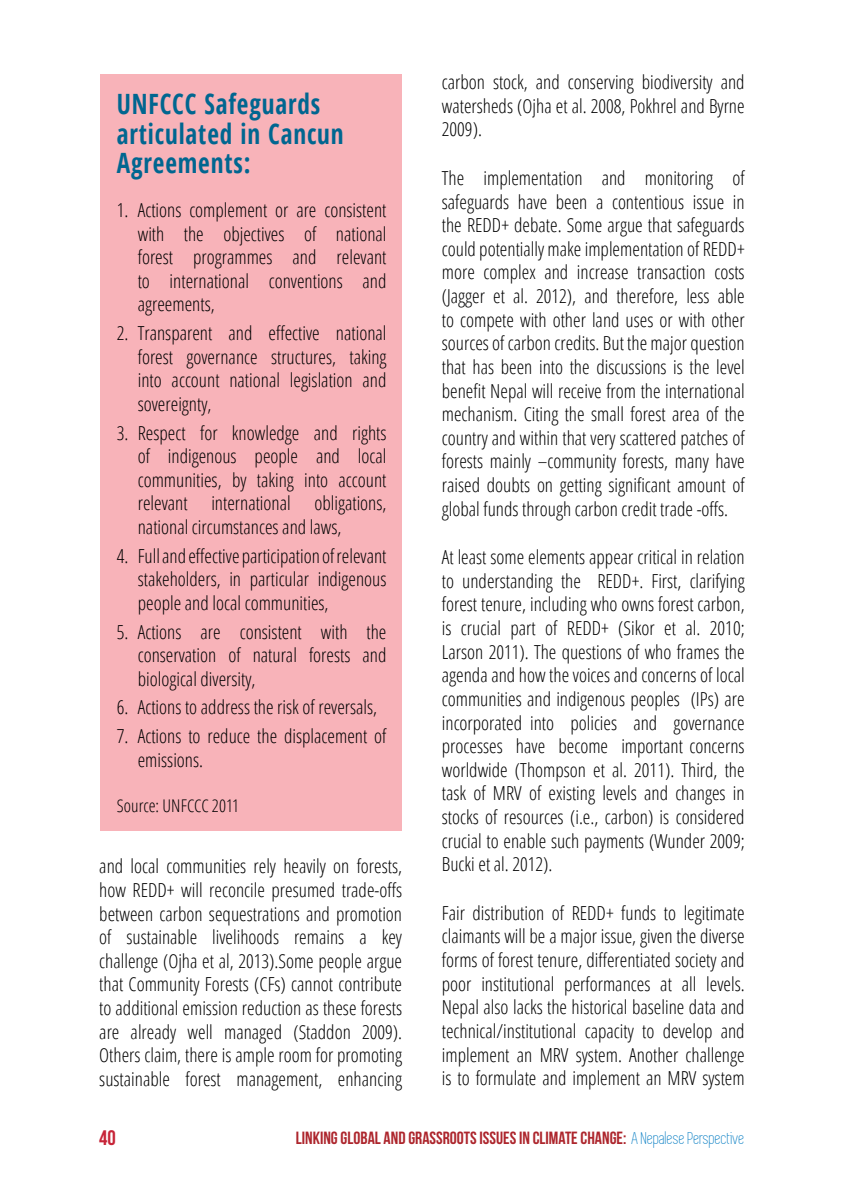
<style>
.page{position:relative;width:844px;height:1191px;background:#fff}
.page>*{position:absolute;margin:0;border:0;box-sizing:border-box;transform-origin:0 0}
.t1{font:700 condensed 28px/29.8px "Open Sans";letter-spacing:.035em;color:#006690;scale:.9 1}
.t2{font:21px "Bebas Neue";color:#c72539}
.t3{font:300 condensed 19.25px/23.6px "Open Sans";color:#000;text-align:justify}
.t4{font:17.68px "Bebas Neue";color:#ad262d}
.t5{font:300 condensed 17.5px "Open Sans";color:#000}
.s1{font-family:"Simplifica";color:#1283c6}
</style>
<div class="page">
<div style="left:100px;top:74px;width:302px;height:757px;background:#f8b3b9"></div>
<h1 class="t1" style="left:117px;top:88px;width:253px">UNFCCC Safeguards articulated in Cancun<br>Agreements:</h1>
<p class="t3" style="left:138px;top:197px;width:250px;text-indent:-21px">1. Actions complement or are consistent with the objectives of national forest programmes and relevant to international conventions and agreements,</p>
<p class="t3" style="left:138px;top:321px;width:250px;text-indent:-21px">2. Transparent and effective national forest governance structures, taking into account national legislation and sovereignty,</p>
<p class="t3" style="left:138px;top:420px;width:250px;text-indent:-21px">3. Respect for knowledge and rights of indigenous people and local communities, by taking into account relevant international obligations, national circumstances and laws,</p>
<p class="t3" style="left:138px;top:543px;width:250px;text-indent:-21px">4. Full and effective participation of relevant stakeholders, in particular indigenous people and local communities,</p>
<p class="t3" style="left:138px;top:619px;width:250px;text-indent:-21px">5. Actions are consistent with the conservation of natural forests and biological diversity,</p>
<p class="t3" style="left:117px;top:695px;width:262px">6. Actions to address the risk of reversals,</p>
<p class="t3" style="left:138px;top:723px;width:250px;text-indent:-21px">7. Actions to reduce the displacement of emissions.</p>
<p class="t5" style="left:117px;top:793px;width:124px">Source: UNFCCC 2011</p>
<p class="t3" style="left:99px;top:853px;width:304px">and local communities rely heavily on forests, how REDD+ will reconcile presumed trade-offs between carbon sequestrations and promotion of sustainable livelihoods remains a key challenge (Ojha et al, 2013).Some people argue that Community Forests (CFs) cannot contribute to additional emission reduction as these forests are already well managed (Staddon 2009).<br>Others claim, there is ample room for promoting sustainable forest management, enhancing</p>
<p class="t3" style="left:441px;top:70px;width:304px">carbon stock, and conserving biodiversity and watersheds (Ojha et al. 2008, Pokhrel and Byrne 2009).</p>
<p class="t3" style="left:441px;top:165px;width:304px">The implementation and monitoring of safeguards have been a contentious issue in the REDD+ debate. Some argue that safeguards could potentially make implementation of REDD+ more complex and increase transaction costs (Jagger et al. 2012), and therefore, less able to compete with other land uses or with other sources of carbon credits. But the major question that has been into the discussions is the level benefit Nepal will receive from the international mechanism. Citing the small forest area of the country and within that very scattered patches of forests mainly –community forests, many have raised doubts on getting significant amount of global funds through carbon credit trade -offs.</p>
<p class="t3" style="left:441px;top:544px;width:304px">At least some elements appear critical in relation to understanding the REDD+. First, clarifying forest tenure, including who owns forest carbon, is crucial part of REDD+ (Sikor et al. 2010; Larson 2011). The questions of who frames the agenda and how the voices and concerns of local communities and indigenous peoples (IPs) are incorporated into policies and governance processes have become important concerns worldwide (Thompson et al. 2011). Third, the task of MRV of existing levels and changes in stocks of resources (i.e., carbon) is considered crucial to enable such payments (Wunder 2009; Bucki et al. 2012).</p>
<p class="t3" style="left:441px;top:900px;width:304px">Fair distribution of REDD+ funds to legitimate claimants will be a major issue, given the diverse forms of forest tenure, differentiated society and poor institutional performances at all levels.<br>Nepal also lacks the historical baseline data and technical/institutional capacity to develop and implement an MRV system. Another challenge is to formulate and implement an MRV system</p>
<p class="t2" style="left:99px;top:1126px;width:18px">40</p>
<p class="t4" style="left:296px;top:1128px;width:450px">LINKING GLOBAL AND GRASSROOTS ISSUES IN CLIMATE CHANGE: <span class="s1">A Nepalese Perspective</span></p>
</div>
